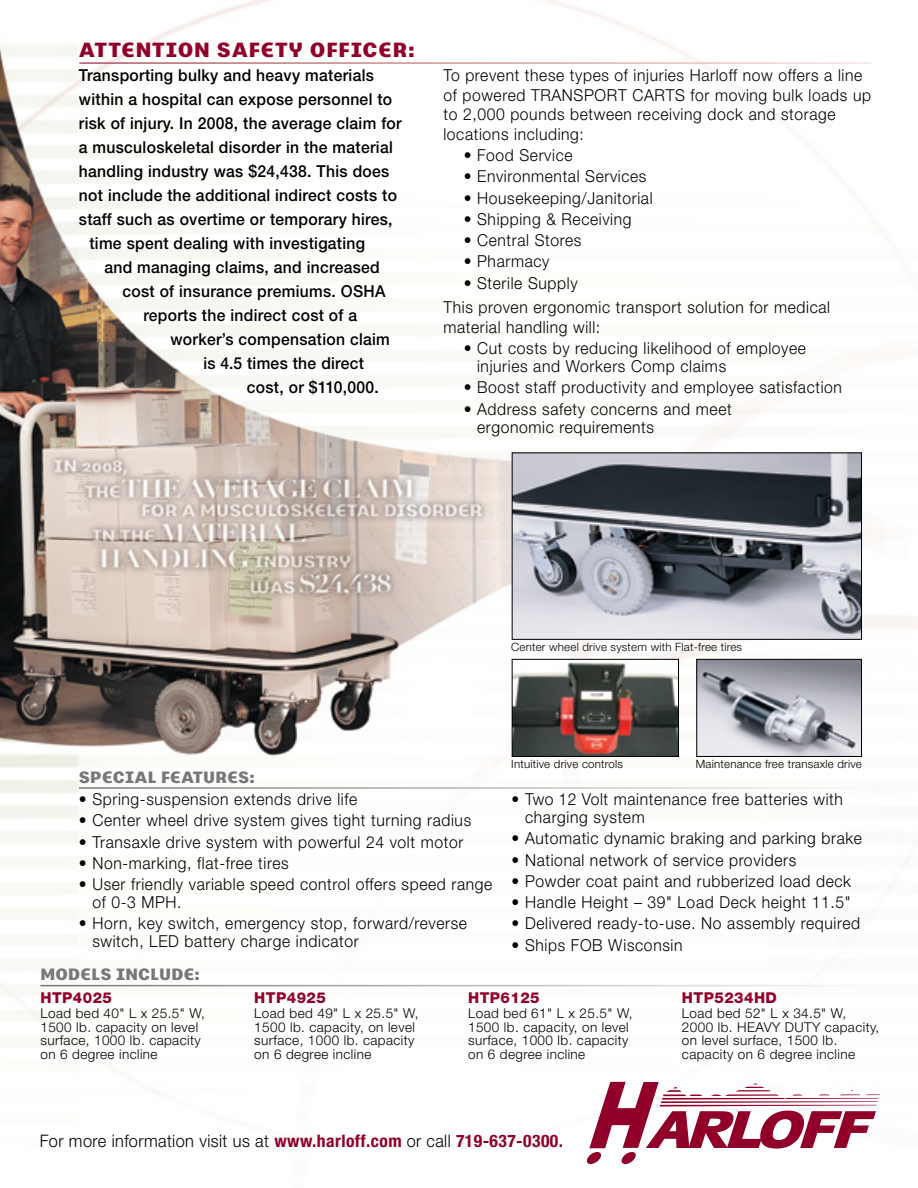
<style>
.page{position:relative;width:918px;height:1188px;background:#fff}
.page>*{position:absolute;margin:0;border:0;box-sizing:border-box;transform-origin:0 0}
.t1{font:900 20.7px "Preface";letter-spacing:.02em;color:#910028}
.t2{font:300 17.25px "Helvetica Neue LT Std";letter-spacing:.025em;color:#000;scale:.95 1}
.t3{font:300 16.5px/18px "Helvetica Neue LT Std";letter-spacing:.04em;color:#000;scale:.95 1}
.t4{font:500 16.5px "Helvetica Neue LT Std";letter-spacing:.02em;color:#000;scale:.95 1}
.t5{font:900 16.5px "Preface";letter-spacing:.01em;color:#77787b}
.t6{font:800 15px "Helvetica Neue LT Std";letter-spacing:.03em;color:#910028}
.t7{font:300 13.5px/13.5px "Helvetica Neue LT Std";letter-spacing:.03em;color:#000}
.t8{font:300 11.55px "Helvetica Neue LT Std";letter-spacing:.02em;color:#000}
.s1{font-weight:700;font-stretch:condensed;color:#910028}
</style>
<div class="page">
<img style="left:0;top:0;width:918px;height:1162px">
<svg style="left:587px;top:1082px;width:293px;height:82px"></svg>
<hr style="left:79px;top:63px;width:792px;height:1px;background:#fff">
<hr style="left:79px;top:787px;width:792px;height:2px;background:#fff">
<hr style="left:40px;top:985px;width:838px;height:1px;background:#fff">
<img style="left:699px;top:661px;width:161px;height:94px">
<div style="left:697px;top:659px;width:165px;height:98px;border:1px solid #000"></div>
<img style="left:514px;top:455px;width:346px;height:182px">
<img style="left:514px;top:661px;width:163px;height:94px">
<div style="left:512px;top:659px;width:167px;height:98px;border:1px solid #000"></div>
<p class="t1" style="left:79px;top:38px;width:31px">ATTENT</p>
<p class="t1" style="left:166px;top:38px;width:81px">ION SAFET</p>
<p class="t1" style="left:289px;top:38px;width:90px">Y OFFICER</p>
<p class="t1" style="left:408px;top:38px;width:8px">:</p>
<p class="t4" style="left:79px;top:66px;width:312px">Transporting bulky and heavy materials</p>
<p class="t4" style="left:79px;top:90px;width:331px">within a hospital can expose personnel to</p>
<p class="t4" style="left:79px;top:114px;width:341px">risk of injury. In 2008, the average claim for</p>
<p class="t4" style="left:79px;top:138px;width:332px">a musculoskeletal disorder in the material</p>
<p class="t4" style="left:79px;top:162px;width:328px">handling industry was $24,438. This does</p>
<p class="t4" style="left:79px;top:186px;width:336px">not include the additional indirect costs to</p>
<p class="t4" style="left:79px;top:210px;width:332px">staff such as overtime or temporary hires,</p>
<p class="t4" style="left:89px;top:234px;width:292px">time spent dealing with investigating</p>
<p class="t4" style="left:104px;top:258px;width:291px">and managing claims, and increased</p>
<p class="t4" style="left:122px;top:282px;width:279px">cost of insurance premiums. OSHA</p>
<p class="t4" style="left:143px;top:306px;width:227px">reports the indirect cost of a</p>
<p class="t4" style="left:170px;top:330px;width:233px">worker’s compensation claim</p>
<p class="t4" style="left:203px;top:354px;width:171px">is 4.5 times the direct</p>
<p class="t4" style="left:247px;top:378px;width:141px">cost, or $110,000.</p>
<p class="t3" style="left:443px;top:65px;width:452px;line-height:19.5px">To prevent these types of injuries Harloff now offers a line of powered TRANSPORT CARTS for moving bulk loads up to 2,000 pounds between receiving dock and storage locations including:</p>
<p class="t3" style="left:464px;top:146px;width:116px">• Food Service</p>
<p class="t3" style="left:464px;top:167px;width:194px">• Environmental Services</p>
<p class="t3" style="left:464px;top:188px;width:200px">• Housekeeping/Janitorial</p>
<p class="t3" style="left:464px;top:210px;width:178px">• Shipping &amp; Receiving</p>
<p class="t3" style="left:464px;top:231px;width:125px">• Central Stores</p>
<p class="t3" style="left:464px;top:252px;width:92px">• Pharmacy</p>
<p class="t3" style="left:443px;top:270px;width:409px;line-height:24.9px;text-indent:20px">• Sterile Supply<br>This proven ergonomic transport solution for medical</p>
<p class="t3" style="left:443px;top:318px;width:167px">material handling will:</p>
<p class="t3" style="left:477px;top:339px;width:348px;text-indent:-13px">• Cut costs by reducing likelihood of employee injuries and Workers Comp claims</p>
<p class="t3" style="left:464px;top:378px;width:400px">• Boost staff productivity and employee satisfaction</p>
<p class="t3" style="left:477px;top:399px;width:270px;text-indent:-13px">• Address safety concerns and meet ergonomic requirements</p>
<p class="t5" style="left:79px;top:768px;width:13px">SPEC</p>
<p class="t5" style="left:125px;top:768px;width:47px">IAL FEAT</p>
<p class="t5" style="left:203px;top:768px;width:24px">URES</p>
<p class="t5" style="left:250px;top:768px;width:7px">:</p>
<p class="t8" style="left:511px;top:640px;width:232px">Center wheel drive system with Flat-free tires</p>
<p class="t8" style="left:511px;top:757px;width:113px">Intuitive drive controls</p>
<p class="t8" style="left:696px;top:757px;width:168px">Maintenance free transaxle drive</p>
<p class="t3" style="left:79px;top:790px;width:295px">• Spring-suspension extends drive life</p>
<p class="t3" style="left:79px;top:811px;width:414px">• Center wheel drive system gives tight turning radius</p>
<p class="t3" style="left:79px;top:832px;width:406px">• Transaxle drive system with powerful 24 volt motor</p>
<p class="t3" style="left:79px;top:854px;width:222px">• Non-marking, flat-free tires</p>
<p class="t3" style="left:92px;top:875px;width:423px;text-indent:-13px">• User friendly variable speed control offers speed range of 0-3 MPH.</p>
<p class="t3" style="left:92px;top:914px;width:396px;text-indent:-13px">• Horn, key switch, emergency stop, forward/reverse switch, LED battery charge indicator</p>
<p class="t3" style="left:525px;top:790px;width:336px;text-indent:-13px">• Two 12 Volt maintenance free batteries with charging system</p>
<p class="t3" style="left:512px;top:829px;width:370px">• Automatic dynamic braking and parking brake</p>
<p class="t3" style="left:512px;top:850px;width:301px">• National network of service providers</p>
<p class="t3" style="left:512px;top:872px;width:359px">• Powder coat paint and rubberized load deck</p>
<p class="t3" style="left:512px;top:893px;width:358px">• Handle Height – 39" Load Deck height 11.5"</p>
<p class="t3" style="left:512px;top:914px;width:368px">• Delivered ready-to-use. No assembly required</p>
<p class="t3" style="left:512px;top:935px;width:181px">• Ships FOB Wisconsin</p>
<p class="t5" style="left:41px;top:965px;width:161px">MODELS INCLUDE:</p>
<p class="t6" style="left:40px;top:989px;width:73px">HTP4025</p>
<p class="t7" style="left:40px;top:1006px;width:166px">Load bed 40" L x 25.5" W,<br>1500 lb. capacity on level surface, 1000 lb. capacity on 6 degree incline</p>
<p class="t6" style="left:254px;top:989px;width:73px">HTP4925</p>
<p class="t7" style="left:254px;top:1006px;width:166px">Load bed 49" L x 25.5" W,<br>1500 lb. capacity, on level surface, 1000 lb. capacity on 6 degree incline</p>
<p class="t6" style="left:468px;top:989px;width:73px">HTP6125</p>
<p class="t7" style="left:468px;top:1006px;width:166px">Load bed 61" L x 25.5" W,<br>1500 lb. capacity, on level surface, 1000 lb. capacity on 6 degree incline</p>
<p class="t2" style="left:40px;top:1131px;width:552px">For more information visit us at <span class="s1">www.harloff.com</span> or call <span class="s1">719-637-0300.</span></p>
<p class="t6" style="left:682px;top:989px;width:97px">HTP5234HD</p>
<p class="t7" style="left:682px;top:1006px;width:199px">Load bed 52" L x 34.5" W,<br>2000 lb. HEAVY DUTY capacity, on level surface, 1500 lb. capacity on 6 degree incline</p>
</div>
